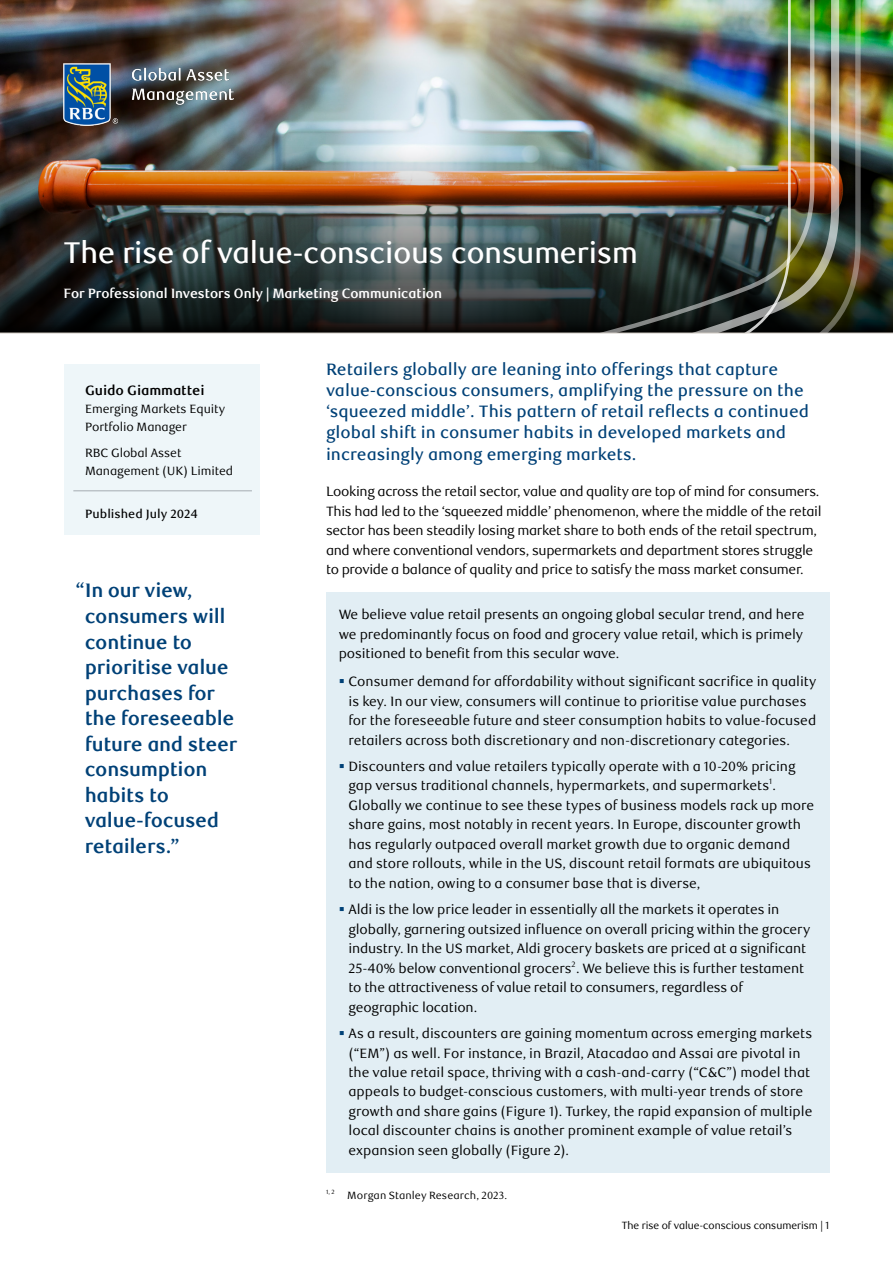
<style>
.page{position:relative;width:893px;height:1263px;background:#fff}
.page>*{position:absolute;margin:0;border:0;box-sizing:border-box;transform-origin:0 0}
.t1{font:500 30px "RBC Display";color:#fff}
.t2{font:700 19.5px/25.5px "RBC Text";letter-spacing:-.015em;color:#004177}
.t3{font:500 16.5px/21px "RBC Text";color:#004177}
.t4{font:13.5px/19.5px "RBC Text";letter-spacing:-.005em;color:#000}
.t5{font:13.5px/19.5px "RBC Text";letter-spacing:-.025em;color:#000}
.t6{font:700 13.5px "RBC Display";color:#fff}
.t7{font:700 13.5px "RBC Text";letter-spacing:-.01em;color:#000}
.t8{font:12px/18px "RBC Text";letter-spacing:-.01em;color:#000}
.t9{font:500 12px "RBC Text";color:#000}
.t10{font:10.5px "RBC Display";color:#000}
.t11{font:10.5px "RBC Text";letter-spacing:.005em;color:#000}
.t12{font:6.15px "RBC Text";color:#000}
.s1{color:#004177}
</style>
<div class="page">
<img style="left:0;top:0;width:893px;height:145px">
<img style="left:0;top:145px;width:893px;height:188px">
<div style="left:326px;top:592px;width:503px;height:84px;background:#e2eef4"></div>
<div style="left:326px;top:659px;width:503px;height:103px;background:#e2eef4"></div>
<div style="left:326px;top:744px;width:503px;height:161px;background:#e2eef4"></div>
<div style="left:326px;top:887px;width:503px;height:142px;background:#e2eef4"></div>
<div style="left:326px;top:1011px;width:503px;height:161px;background:#e2eef4"></div>
<div style="left:64px;top:364px;width:195px;height:170px;background:#eef6f9"></div>
<hr style="left:73px;top:490px;width:179px;height:1px;background:#a4abb1">
<img style="left:64px;top:64px;width:170px;height:62px">
<img style="left:839px;top:0;width:22px;height:333px">
<img style="left:470px;top:0;width:369px;height:333px">
<hr style="left:0;top:333px;width:893px;height:1px;background:#d1cbc3">
<h1 class="t1" style="left:64px;top:235px;width:575px">The rise of value-conscious consumerism</h1>
<p class="t6" style="left:64px;top:285px;width:380px">For Professional Investors Only | Marketing Communication</p>
<p class="t7" style="left:85px;top:382px;width:121px">Guido Giammattei</p>
<p class="t8" style="left:85px;top:400px;width:142px">Emerging Markets Equity<br>Portfolio Manager</p>
<p class="t8" style="left:85px;top:444px;width:150px">RBC Global Asset<br>Management (UK) Limited</p>
<p class="t9" style="left:85px;top:506px;width:114px">Published July 2024</p>
<h2 class="t2" style="left:85px;top:578px;width:154px;text-indent:-9px">“In our view, consumers will continue to prioritise value purchases for the foreseeable future and steer consumption habits to value-focused retailers.”</h2>
<p class="t3" style="left:326px;top:360px;width:485px">Retailers globally are leaning into offerings that capture value-conscious consumers, amplifying the pressure on the ‘squeezed middle’. This pattern of retail reflects a continued global shift in consumer habits in developed markets and increasingly among emerging markets.</p>
<p class="t5" style="left:326px;top:482px;width:497px">Looking across the retail sector, value and quality are top of mind for consumers.<br>This had led to the ‘squeezed middle’ phenomenon, where the middle of the retail sector has been steadily losing market share to both ends of the retail spectrum, and where conventional vendors, supermarkets and department stores struggle to provide a balance of quality and price to satisfy the mass market consumer.</p>
<p class="t4" style="left:339px;top:605px;width:467px;text-align:justify">We believe value retail presents an ongoing global secular trend, and here we predominantly focus on food and grocery value retail, which is primely positioned to benefit from this secular wave.</p>
<p class="t4" style="left:348px;top:672px;width:469px;text-indent:-10px"><span class="s1">▪</span> Consumer demand for affordability without significant sacrifice in quality is key. In our view, consumers will continue to prioritise value purchases for the foreseeable future and steer consumption habits to value-focused retailers across both discretionary and non-discretionary categories.</p>
<p class="t4" style="left:348px;top:757px;width:467px;text-indent:-10px"><span class="s1">▪</span> Discounters and value retailers typically operate with a 10-20% pricing gap versus traditional channels, hypermarkets, and supermarkets<sup>1</sup>.<br>Globally we continue to see these types of business models rack up more share gains, most notably in recent years. In Europe, discounter growth has regularly outpaced overall market growth due to organic demand and store rollouts, while in the US, discount retail formats are ubiquitous to the nation, owing to a consumer base that is diverse,</p>
<p class="t4" style="left:348px;top:900px;width:463px;text-indent:-10px"><span class="s1">▪</span> Aldi is the low price leader in essentially all the markets it operates in globally, garnering outsized influence on overall pricing within the grocery industry. In the US market, Aldi grocery baskets are priced at a significant 25-40% below conventional grocers<sup>2</sup>. We believe this is further testament to the attractiveness of value retail to consumers, regardless of geographic location.</p>
<p class="t4" style="left:348px;top:1024px;width:465px;text-indent:-10px"><span class="s1">▪</span> As a result, discounters are gaining momentum across emerging markets (“EM”) as well. For instance, in Brazil, Atacadao and Assai are pivotal in the value retail space, thriving with a cash-and-carry (“C&amp;C”) model that appeals to budget-conscious customers, with multi-year trends of store growth and share gains (Figure 1). Turkey, the rapid expansion of multiple local discounter chains is another prominent example of value retail’s expansion seen globally (Figure 2).</p>
<p class="t12" style="left:326px;top:1188px;width:10px">1, 2</p>
<p class="t11" style="left:347px;top:1189px;width:161px">Morgan Stanley Research, 2023.</p>
<p class="t10" style="left:622px;top:1219px;width:209px">The rise of value-conscious consumerism | 1</p>
</div>
